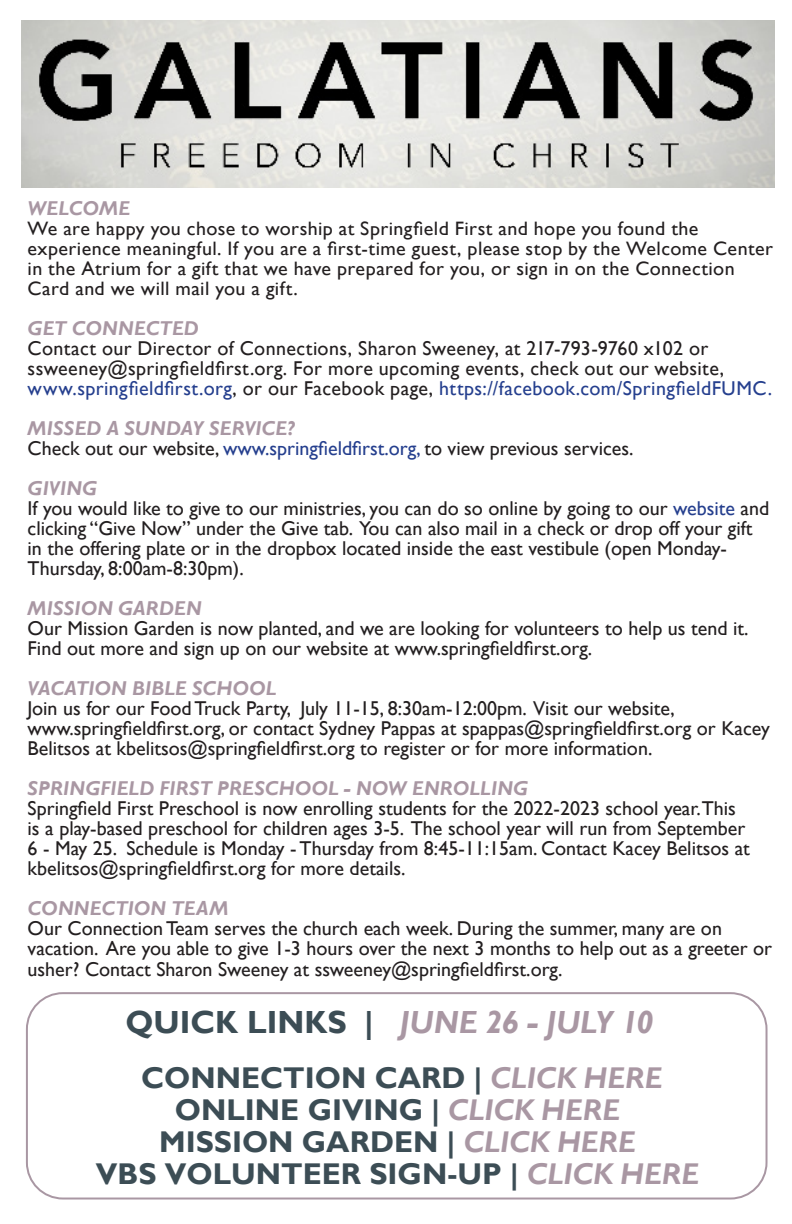
<style>
.page{position:relative;width:792px;height:1224px;background:#fff}
.page>*{position:absolute;margin:0;border:0;box-sizing:border-box;transform-origin:0 0}
.t1{font:italic 700 32px "Gill Sans";color:#a997a3}
.t2{font:700 30px "Gill Sans";color:#3c4d55}
.t3{font:20px/20px "Gill Sans";color:#231f20}
.t4{font:20px/20px "Gill Sans";letter-spacing:.02em;color:#231f20}
.t5{font:italic 700 20px "Gill Sans";letter-spacing:.01em;color:#a997a3}
.t6{font:19.4px/20px "Gill Sans";letter-spacing:.02em;color:#231f20}
.s1{color:#253f8e}
.s2{font-style:normal;color:#3c4d55}
.s3{font-style:italic;color:#a997a3}
</style>
<div class="page">
<div style="left:26px;top:992px;width:742px;height:208px;border:2px solid #a997a3;border-radius:36px"></div>
<img style="left:22px;top:20px;width:753px;height:167px">
<p class="t5" style="left:28px;top:196px;width:104px">WELCOME</p>
<p class="t6" style="left:28px;top:219px;width:747px">We are happy you chose to worship at Springfield First and hope you found the experience meaningful. If you are a first-time guest, please stop by the Welcome Center in the Atrium for a gift that we have prepared for you, or sign in on the Connection Card and we will mail you a gift.</p>
<p class="t5" style="left:28px;top:316px;width:173px">GET CONNECTED</p>
<p class="t4" style="left:28px;top:338px;width:746px">Contact our Director of Connections, Sharon Sweeney, at 217-793-9760 x102 or ssweeney@springfieldfirst.org. For more upcoming events, check out our website, <span class="s1">www.springfieldfirst.org</span>, or our Facebook page, <span class="s1">https://facebook.com/SpringfieldFUMC.</span></p>
<p class="t5" style="left:28px;top:416px;width:268px">MISSED A SUNDAY SERVICE?</p>
<p class="t3" style="left:28px;top:438px;width:607px">Check out our website, <span class="s1">www.springfieldfirst.org,</span> to view previous services.</p>
<p class="t5" style="left:28px;top:476px;width:71px">GIVING</p>
<p class="t3" style="left:28px;top:498px;width:743px">If you would like to give to our ministries, you can do so online by going to our <span class="s1">website</span> and clicking “Give Now” under the Give tab. You can also mail in a check or drop off your gift</p>
<p class="t3" style="left:28px;top:538px;width:701px">in the offering plate or in the dropbox located inside the east vestibule (open Monday-<br>Thursday, 8:00am-8:30pm).</p>
<p class="t5" style="left:28px;top:596px;width:176px">MISSION GARDEN</p>
<p class="t3" style="left:28px;top:618px;width:722px">Our Mission Garden is now planted, and we are looking for volunteers to help us tend it.<br>Find out more and sign up on our website at www.springfieldfirst.org.</p>
<p class="t5" style="left:28px;top:676px;width:250px">VACATION BIBLE SCHOOL</p>
<p class="t3" style="left:28px;top:698px;width:649px">Join us for our Food Truck Party, July 11-15, 8:30am-12:00pm. Visit our website,</p>
<p class="t3" style="left:28px;top:718px;width:744px">www.springfieldfirst.org, or contact Sydney Pappas at spappas@springfieldfirst.org or Kacey<br>Belitsos at kbelitsos@springfieldfirst.org to register or for more information.</p>
<p class="t5" style="left:28px;top:776px;width:502px">SPRINGFIELD FIRST PRESCHOOL - NOW ENROLLING</p>
<p class="t3" style="left:28px;top:798px;width:724px">Springfield First Preschool is now enrolling students for the 2022-2023 school year.This is a play-based preschool for children ages 3-5. The school year will run from September 6 - May 25. Schedule is Monday - Thursday from 8:45-11:15am. Contact Kacey Belitsos at kbelitsos@springfieldfirst.org for more details.</p>
<p class="t5" style="left:28px;top:896px;width:202px">CONNECTION TEAM</p>
<p class="t3" style="left:28px;top:918px;width:746px">Our Connection Team serves the church each week. During the summer, many are on vacation. Are you able to give 1-3 hours over the next 3 months to help out as a greeter or usher? Contact Sharon Sweeney at ssweeney@springfieldfirst.org.</p>
<p class="t1" style="left:125px;top:1003px;width:530px"><span class="s2">QUICK LINKS |</span> JUNE 26 - JULY 10</p>
<p class="t2" style="left:141px;top:1060px;width:523px">CONNECTION CARD | <span class="s3">CLICK HERE</span></p>
<p class="t2" style="left:175px;top:1092px;width:446px">ONLINE GIVING | <span class="s3">CLICK HERE</span></p>
<p class="t2" style="left:159px;top:1124px;width:478px">MISSION GARDEN | <span class="s3">CLICK HERE</span></p>
<p class="t2" style="left:96px;top:1156px;width:604px">VBS VOLUNTEER SIGN-UP | <span class="s3">CLICK HERE</span></p>
</div>
